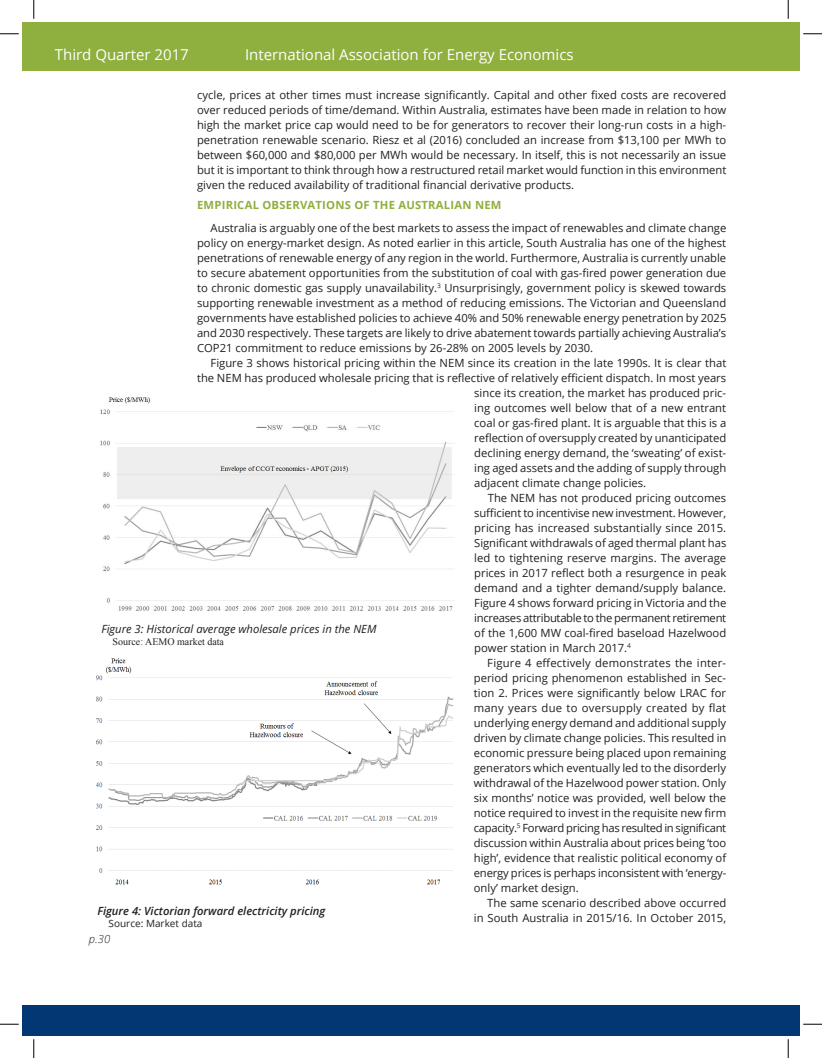
<style>
.page{position:relative;width:822px;height:1058px;background:#fff}
.page>*{position:absolute;margin:0;border:0;box-sizing:border-box;transform-origin:0 0}
.t1{font:15px "Open Sans";color:#fff}
.t2{font:11.25px/15px "Open Sans";color:#231f20;text-align:justify}
.t3{font:11.25px "Open Sans";letter-spacing:-.025em;color:#231f20}
.t4{font:11.25px "Open Sans";letter-spacing:.02em;color:#231f20}
.t5{font:italic 11.25px "Open Sans";color:#231f20}
.t6{font:italic 600 11.25px "Open Sans";color:#231f20}
.t7{font:700 11.25px "Open Sans";letter-spacing:.02em;color:#8faf3e}
.t8{font:italic 300 11.25px "Open Sans";color:#231f20}
.t9{font:10px "Times New Roman";color:#231f20}
.t10{font:10px "Open Sans";color:#231f20}
</style>
<div class="page">
<div style="left:22px;top:1004px;width:766px;height:31px;background:#013874"></div>
<div style="left:220px;top:22px;width:568px;height:49px;background:#8faf3e"></div>
<div style="left:22px;top:22px;width:201px;height:49px;background:#8faf3e"></div>
<div style="left:788px;top:1004px;width:11px;height:31px;background:#013874"></div>
<div style="left:788px;top:22px;width:11px;height:49px;background:#8faf3e"></div>
<img style="left:100px;top:396px;width:354px;height:215px">
<img style="left:96px;top:658px;width:358px;height:227px">
<svg style="left:0;top:33px;width:19px;height:2px"></svg>
<svg style="left:803px;top:33px;width:18px;height:2px"></svg>
<svg style="left:0;top:1023px;width:19px;height:2px"></svg>
<svg style="left:803px;top:1023px;width:18px;height:2px"></svg>
<svg style="left:33px;top:0;width:2px;height:19px"></svg>
<svg style="left:33px;top:1039px;width:2px;height:19px"></svg>
<svg style="left:787px;top:0;width:1px;height:19px"></svg>
<svg style="left:787px;top:1039px;width:1px;height:19px"></svg>
<h1 class="t1" style="left:55px;top:44px;width:135px">Third Quarter 2017</h1>
<h1 class="t1" style="left:245px;top:44px;width:330px">International Association for Energy Economics</h1>
<p class="t2" style="left:197px;top:87px;width:530px">cycle, prices at other times must increase significantly. Capital and other fixed costs are recovered over reduced periods of time/demand. Within Australia, estimates have been made in relation to how high the market price cap would need to be for generators to recover their long-run costs in a high&shy;penetration renewable scenario. Riesz et al (2016) concluded an increase from $13,100 per MWh to between $60,000 and $80,000 per MWh would be necessary. In itself, this is not necessarily an issue but it is important to think through how a restructured retail market would function in this environment given the reduced availability of traditional financial derivative products.</p>
<p class="t7" style="left:197px;top:197px;width:296px">EMPIRICAL OBSERVATIONS OF THE AUSTRALIAN NEM</p>
<p class="t2" style="left:197px;top:220px;width:530px;text-indent:14px">Australia is arguably one of the best markets to assess the impact of renewables and climate change policy on energy-market design. As noted earlier in this article, South Australia has one of the highest penetrations of renewable energy of any region in the world. Furthermore, Australia is currently unable to secure abatement opportunities from the substitution of coal with gas-fired power generation due to chronic domestic gas supply unavailability.<sup>3</sup> Unsurprisingly, government policy is skewed towards supporting renewable investment as a method of reducing emissions. The Victorian and Queensland governments have established policies to achieve 40% and 50% renewable energy penetration by 2025 and 2030 respectively. These targets are likely to drive abatement towards partially achieving Australia’s COP21 commitment to reduce emissions by 26-28% on 2005 levels by 2030.</p>
<p class="t2" style="left:210px;top:355px;width:517px">Figure 3 shows historical pricing within the NEM since its creation in the late 1990s. It is clear that</p>
<p class="t2" style="left:197px;top:370px;width:530px">the NEM has produced wholesale pricing that is reflective of relatively efficient dispatch. In most years</p>
<p class="t2" style="left:474px;top:385px;width:253px">since its creation, the market has produced pric-</p>
<p class="t2" style="left:474px;top:400px;width:253px">ing outcomes well below that of a new entrant</p>
<p class="t2" style="left:474px;top:415px;width:253px">coal or gas-fired plant. It is arguable that this is a</p>
<p class="t2" style="left:474px;top:430px;width:253px">reflection of oversupply created by unanticipated</p>
<p class="t2" style="left:474px;top:445px;width:253px">declining energy demand, the ‘sweating’ of exist-</p>
<p class="t2" style="left:474px;top:460px;width:253px">ing aged assets and the adding of supply through</p>
<p class="t2" style="left:474px;top:475px;width:173px">adjacent climate change policies.</p>
<p class="t2" style="left:487px;top:490px;width:240px">The NEM has not produced pricing outcomes</p>
<p class="t2" style="left:474px;top:505px;width:253px">sufficient to incentivise new investment. However,</p>
<p class="t2" style="left:474px;top:520px;width:253px">pricing has increased substantially since 2015.</p>
<p class="t2" style="left:474px;top:535px;width:253px">Significant withdrawals of aged thermal plant has</p>
<p class="t2" style="left:474px;top:550px;width:253px">led to tightening reserve margins. The average</p>
<p class="t2" style="left:474px;top:565px;width:253px">prices in 2017 reflect both a resurgence in peak</p>
<p class="t2" style="left:474px;top:580px;width:253px">demand and a tighter demand/supply balance.</p>
<p class="t2" style="left:474px;top:595px;width:253px">Figure 4 shows forward pricing in Victoria and the</p>
<p class="t3" style="left:474px;top:610px;width:253px">increases attributable to the permanent retirement</p>
<p class="t2" style="left:474px;top:625px;width:253px">of the 1,600 MW coal-fired baseload Hazelwood</p>
<p class="t2" style="left:474px;top:640px;width:158px">power station in March 2017.<sup>4</sup></p>
<p class="t4" style="left:487px;top:655px;width:240px">Figure 4 effectively demonstrates the inter-</p>
<p class="t2" style="left:473px;top:670px;width:254px">period pricing phenomenon established in Sec-</p>
<p class="t2" style="left:473px;top:685px;width:254px">tion 2. Prices were significantly below LRAC for</p>
<p class="t4" style="left:473px;top:700px;width:254px">many years due to oversupply created by flat</p>
<p class="t2" style="left:473px;top:715px;width:254px">underlying energy demand and additional supply</p>
<p class="t2" style="left:473px;top:730px;width:254px">driven by climate change policies. This resulted in</p>
<p class="t2" style="left:473px;top:745px;width:254px">economic pressure being placed upon remaining</p>
<p class="t2" style="left:473px;top:760px;width:254px">generators which eventually led to the disorderly</p>
<p class="t2" style="left:473px;top:775px;width:254px">withdrawal of the Hazelwood power station. Only</p>
<p class="t2" style="left:473px;top:790px;width:254px">six months’ notice was provided, well below the</p>
<p class="t2" style="left:473px;top:805px;width:254px">notice required to invest in the requisite new firm</p>
<p class="t3" style="left:473px;top:820px;width:254px">capacity.<sup>5</sup> Forward pricing has resulted in significant</p>
<p class="t2" style="left:473px;top:835px;width:254px">discussion within Australia about prices being ‘too</p>
<p class="t2" style="left:473px;top:850px;width:254px">high’, evidence that realistic political economy of</p>
<p class="t2" style="left:473px;top:865px;width:254px">energy prices is perhaps inconsistent with ‘energy-</p>
<p class="t2" style="left:473px;top:880px;width:106px">only’ market design.</p>
<p class="t2" style="left:487px;top:895px;width:240px">The same scenario described above occurred</p>
<p class="t2" style="left:473px;top:910px;width:254px">in South Australia in 2015/16. In October 2015,</p>
<p class="t5" style="left:101px;top:621px;width:276px">Figure 3: Historical average wholesale prices in the NEM</p>
<p class="t9" style="left:113px;top:635px;width:113px">Source: AEMO market data</p>
<p class="t6" style="left:97px;top:902px;width:229px">Figure 4: Victorian forward electricity pricing</p>
<p class="t10" style="left:109px;top:916px;width:95px">Source: Market data</p>
<p class="t8" style="left:89px;top:931px;width:23px">p.30</p>
</div>
